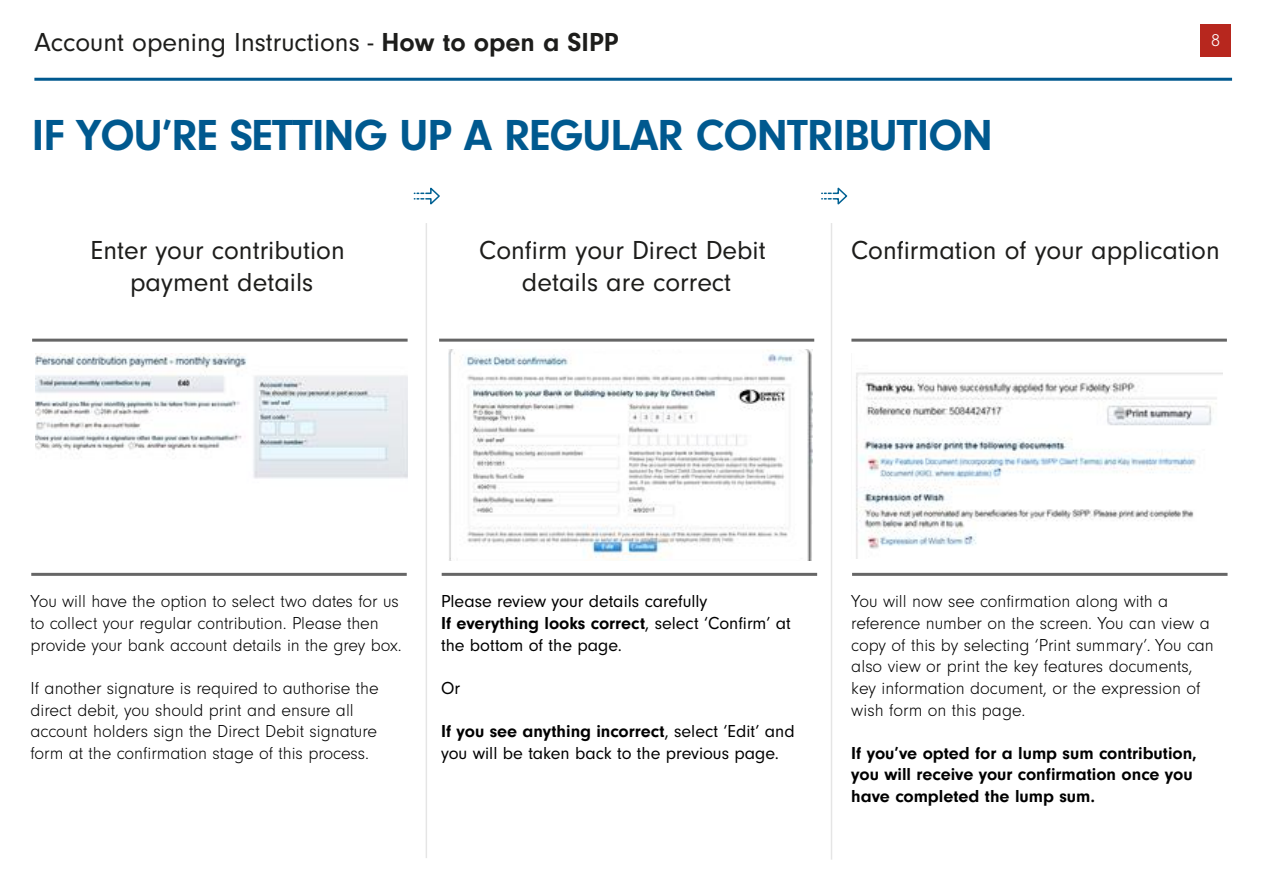
<style>
.page{position:relative;width:1263px;height:894px;background:#fff}
.page>*{position:absolute;margin:0;border:0;box-sizing:border-box;transform-origin:0 0}
.t1{font:700 45px "Neuzeit Gro";letter-spacing:-.02em;color:#00598f}
.t2{font:27px/32.4px "Neuzeit Gro";color:#1d1d1b;text-align:center}
.t3{font:300 18px/21.6px "Neuzeit Gro";color:#000}
.t4{font:18px/21.6px "Neuzeit Gro";color:#000}
.t5{font:700 18px/21.6px "Neuzeit Gro";color:#000}
.t6{font:300 18px "Neuzeit Gro";color:#fff}
.s1{font-weight:700}
</style>
<div class="page">
<img style="left:35px;top:353px;width:372px;height:126px">
<hr style="left:32px;top:540px;width:375px;height:3px;background:#006193">
<hr style="left:445px;top:540px;width:375px;height:3px;background:#006193">
<hr style="left:842px;top:540px;width:375px;height:3px;background:#006193">
<hr style="left:425px;top:223px;width:2px;height:634px;background:#ccc">
<hr style="left:830px;top:223px;width:2px;height:636px;background:#ccc">
<hr style="left:32px;top:338px;width:375px;height:3px;background:#666">
<hr style="left:439px;top:338px;width:375px;height:3px;background:#666">
<hr style="left:851px;top:338px;width:375px;height:3px;background:#666">
<svg style="left:414px;top:187px;width:26px;height:18px"></svg>
<svg style="left:821px;top:187px;width:27px;height:18px"></svg>
<hr style="left:34px;top:78px;width:1198px;height:3px;background:#00598f">
<div style="left:1200px;top:24px;width:30px;height:33px;background:#b7271e"></div>
<hr style="left:31px;top:572px;width:376px;height:3px;background:#666">
<hr style="left:442px;top:572px;width:375px;height:3px;background:#666">
<hr style="left:852px;top:572px;width:375px;height:3px;background:#666">
<img style="left:448px;top:349px;width:364px;height:211px">
<img style="left:851px;top:372px;width:371px;height:186px">
<h2 class="t2" style="left:34px;top:27px;width:586px">Account opening Instructions - <span class="s1">How to open a SIPP</span></h2>
<p class="t6" style="left:1211px;top:30px;width:10px">8</p>
<h1 class="t1" style="left:32px;top:110px;width:962px">IF YOU’RE SETTING UP A REGULAR CONTRIBUTION</h1>
<h2 class="t2" style="left:91px;top:234px;width:256px">Enter your contribution payment details</h2>
<h2 class="t2" style="left:479px;top:234px;width:288px">Confirm your Direct Debit details are correct</h2>
<h2 class="t2" style="left:851px;top:234px;width:370px">Confirmation of your application</h2>
<p class="t3" style="left:31px;top:591px;width:373px">You will have the option to select two dates for us to collect your regular contribution. Please then provide your bank account details in the grey box.</p>
<p class="t3" style="left:31px;top:677px;width:350px">If another signature is required to authorise the direct debit, you should print and ensure all account holders sign the Direct Debit signature form at the confirmation stage of this process.</p>
<p class="t4" style="left:441px;top:590px;width:351px">Please review your details carefully<br><span class="s1">If everything looks correct</span>, select ‘Confirm’ at the bottom of the page.</p>
<p class="t4" style="left:441px;top:677px;width:21px">Or</p>
<p class="t4" style="left:441px;top:720px;width:355px"><span class="s1">If you see anything incorrect</span>, select ‘Edit’ and you will be taken back to the previous page.</p>
<p class="t3" style="left:851px;top:591px;width:364px">You will now see confirmation along with a reference number on the screen. You can view a copy of this by selecting ‘Print summary’. You can also view or print the key features documents, key information document, or the expression of wish form on this page.</p>
<p class="t5" style="left:851px;top:741px;width:347px">If you’ve opted for a lump sum contribution, you will receive your confirmation once you have completed the lump sum.</p>
</div>
